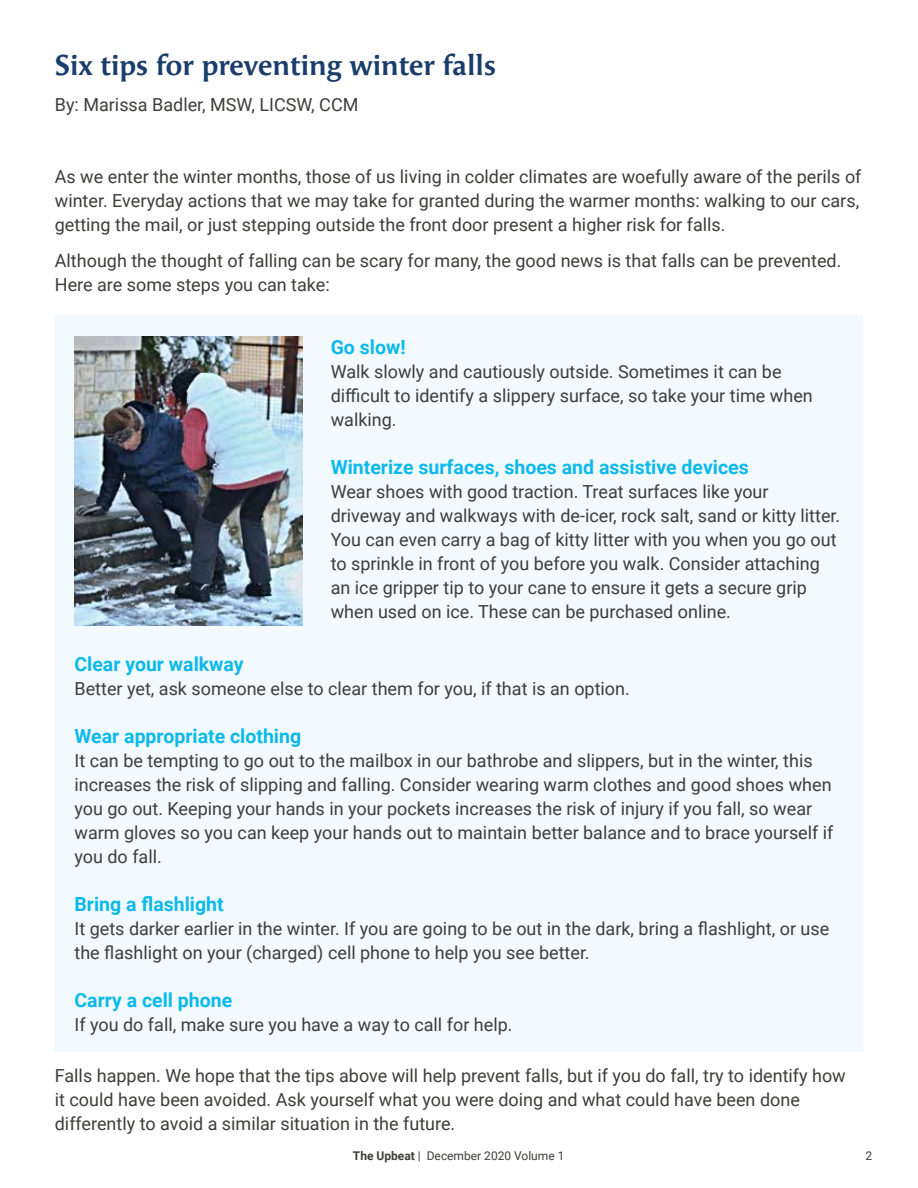
<style>
.page{position:relative;width:918px;height:1188px;background:#fff}
.page>*{position:absolute;margin:0;border:0;box-sizing:border-box;transform-origin:0 0}
.t1{font:700 28.5px "Angie Pro";color:#1a3d6b}
.t2{font:700 19.5px "Roboto";color:#0bb9ed}
.t3{font:18px/24px "Roboto";color:#3d3d3b}
.t4{font:12px "Roboto";color:#3d3d3b}
.s1{font-weight:700}
</style>
<div class="page">
<div style="left:55px;top:315px;width:808px;height:736px;background:#f3fafe"></div>
<img style="left:74px;top:337px;width:228px;height:288px">
<h1 class="t1" style="left:55px;top:45px;width:443px">Six tips for preventing winter falls</h1>
<p class="t3" style="left:55px;top:92px;width:305px">By: Marissa Badler, MSW, LICSW, CCM</p>
<p class="t3" style="left:55px;top:164px;width:808px">As we enter the winter months, those of us living in colder climates are woefully aware of the perils of winter. Everyday actions that we may take for granted during the warmer months: walking to our cars, getting the mail, or just stepping outside the front door present a higher risk for falls.</p>
<p class="t3" style="left:55px;top:248px;width:788px">Although the thought of falling can be scary for many, the good news is that falls can be prevented.<br>Here are some steps you can take:</p>
<p class="t2" style="left:331px;top:333px;width:76px">Go slow!</p>
<p class="t3" style="left:331px;top:359px;width:484px">Walk slowly and cautiously outside. Sometimes it can be difficult to identify a slippery surface, so take your time when walking.</p>
<p class="t2" style="left:331px;top:453px;width:420px">Winterize surfaces, shoes and assistive devices</p>
<p class="t3" style="left:331px;top:479px;width:511px">Wear shoes with good traction. Treat surfaces like your driveway and walkways with de-icer, rock salt, sand or kitty litter.<br>You can even carry a bag of kitty litter with you when you go out to sprinkle in front of you before you walk. Consider attaching an ice gripper tip to your cane to ensure it gets a secure grip when used on ice. These can be purchased online.</p>
<p class="t2" style="left:74px;top:650px;width:171px">Clear your walkway</p>
<p class="t3" style="left:74px;top:676px;width:557px">Better yet, ask someone else to clear them for you, if that is an option.</p>
<p class="t2" style="left:74px;top:722px;width:228px">Wear appropriate clothing</p>
<p class="t3" style="left:74px;top:748px;width:761px">It can be tempting to go out to the mailbox in our bathrobe and slippers, but in the winter, this increases the risk of slipping and falling. Consider wearing warm clothes and good shoes when you go out. Keeping your hands in your pockets increases the risk of injury if you fall, so wear warm gloves so you can keep your hands out to maintain better balance and to brace yourself if you do fall.</p>
<p class="t2" style="left:74px;top:890px;width:151px">Bring a flashlight</p>
<p class="t3" style="left:74px;top:916px;width:756px">It gets darker earlier in the winter. If you are going to be out in the dark, bring a flashlight, or use the flashlight on your (charged) cell phone to help you see better.</p>
<p class="t2" style="left:74px;top:986px;width:159px">Carry a cell phone</p>
<p class="t3" style="left:74px;top:1012px;width:440px">If you do fall, make sure you have a way to call for help.</p>
<p class="t3" style="left:55px;top:1063px;width:793px">Falls happen. We hope that the tips above will help prevent falls, but if you do fall, try to identify how it could have been avoided. Ask yourself what you were doing and what could have been done differently to avoid a similar situation in the future.</p>
<p class="t4" style="left:353px;top:1148px;width:213px"><span class="s1">The Upbeat</span> | December 2020 Volume 1</p>
<p class="t4" style="left:866px;top:1148px;width:8px">2</p>
</div>
